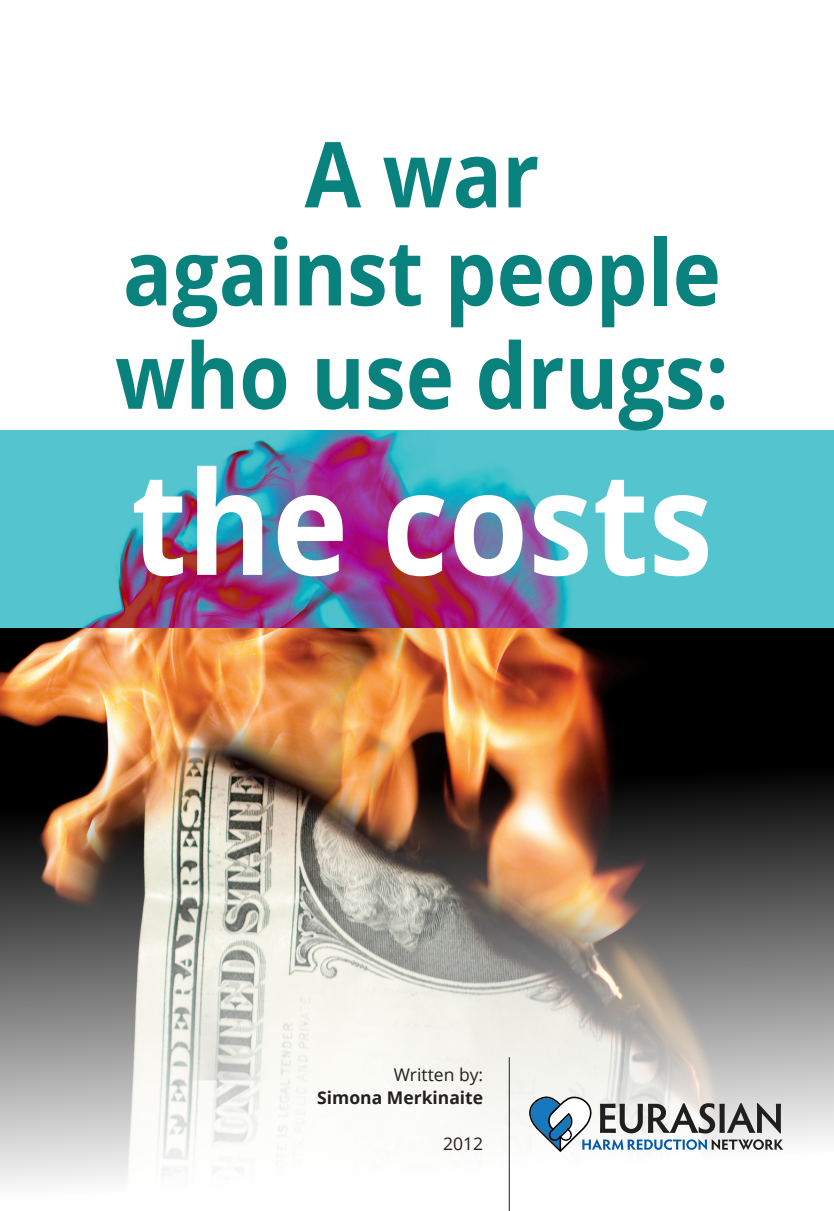
<style>
.page{position:relative;width:834px;height:1211px;background:#fff}
.page>*{position:absolute;margin:0;border:0;box-sizing:border-box;transform-origin:0 0}
.t1{font:700 143.5px "Open Sans";color:#fff;scale:.9 1}
.t2{font:700 91px/100.6px "Open Sans";color:#09817d;text-align:center;scale:.9 1}
.t3{font:700 17.5px "Open Sans";color:#231f20}
.t4{font:17.5px "Open Sans";color:#231f20}
</style>
<div class="page">
<img style="left:0;top:628px;width:833px;height:582px">
<hr style="left:508px;top:1057px;width:1px;height:153px;background:#231f20">
<svg style="left:0;top:430px;width:833px;height:198px;background:#6296b3"></svg>
<svg style="left:529px;top:1096px;width:254px;height:56px"></svg>
<p class="t2" style="left:115px;top:122px;width:683px">A war<br>against people who use drugs:</p>
<h1 class="t1" style="left:131px;top:421px;width:648px">the costs</h1>
<p class="t4" style="left:393px;top:1062px;width:91px">Written by:</p>
<p class="t3" style="left:317px;top:1085px;width:167px">Simona Merkinaite</p>
<p class="t4" style="left:443px;top:1131px;width:42px">2012</p>
</div>
